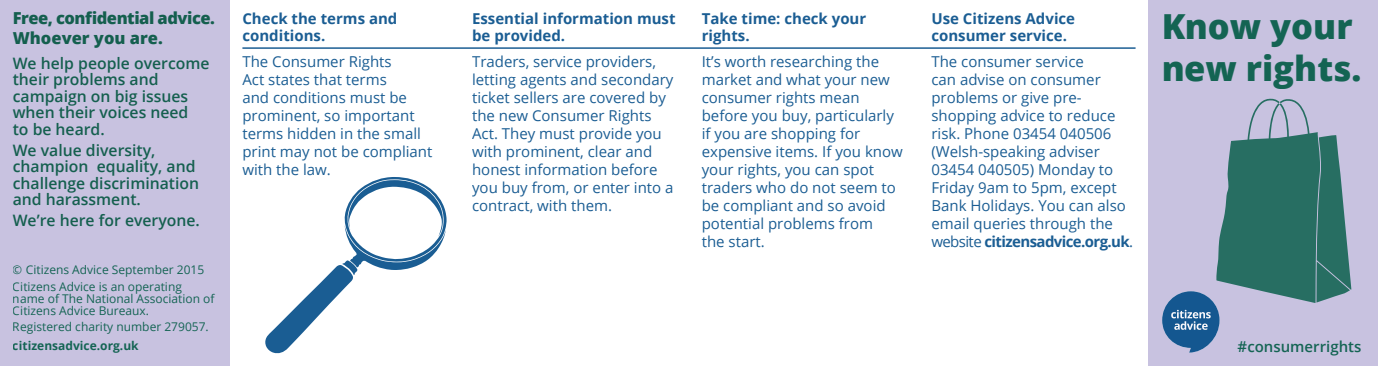
<style>
.page{position:relative;width:1378px;height:366px;background:#fff}
.page>*{position:absolute;margin:0;border:0;box-sizing:border-box;transform-origin:0 0}
.t1{font:800 34.5px/41.4px "Open Sans";color:#005a44}
.t2{font:800 16.5px/19.5px "Open Sans";letter-spacing:-.03em;color:#00543e}
.t3{font:600 15.75px/16.5px "Open Sans";color:#00543e}
.t4{font:15px/18px "Open Sans";color:#004b87}
.t5{font:700 15px/16.5px "Open Sans";color:#004b87}
.t6{font:600 15px "Open Sans";color:#005a44}
.t7{font:12px/16.2px "Open Sans";color:#005a44}
.t8{font:700 12px "Open Sans";color:#005a44}
.s1{font-weight:700}
</style>
<div class="page">
<div style="left:0;top:0;width:230px;height:366px;background:#c2bcdd"></div>
<div style="left:1148px;top:0;width:230px;height:366px;background:#c2bcdd"></div>
<svg style="left:1162px;top:291px;width:57px;height:61px"></svg>
<svg style="left:1216px;top:99px;width:102px;height:204px;fill:#276e62"></svg>
<svg style="left:1316px;top:134px;width:35px;height:168px"></svg>
<svg style="left:265px;top:177px;width:181px;height:176px"></svg>
<hr style="left:242px;top:47px;width:893px;height:2px;background:#004b87">
<p class="t2" style="left:13px;top:7px;width:204px">Free, confidential advice.<br>Whoever you are.</p>
<p class="t3" style="left:13px;top:54px;width:198px">We help people overcome their problems and campaign on big issues when their voices need<br>to be heard.</p>
<p class="t3" style="left:13px;top:141px;width:188px">We value diversity, champion equality, and challenge discrimination and harassment.</p>
<p class="t3" style="left:13px;top:211px;width:189px">We’re here for everyone.</p>
<p class="t7" style="left:13px;top:261px;width:193px">© Citizens Advice September 2015<br>Citizens Advice is an operating</p>
<p class="t7" style="left:13px;top:292px;width:203px;line-height:12px">name of The National Association of<br>Citizens Advice Bureaux.</p>
<p class="t7" style="left:13px;top:318px;width:198px">Registered charity number 279057.</p>
<p class="t8" style="left:13px;top:336px;width:127px">citizensadvice.org.uk</p>
<p class="t5" style="left:242px;top:10px;width:156px">Check the terms and conditions.</p>
<p class="t4" style="left:242px;top:52px;width:192px">The Consumer Rights<br>Act states that terms<br>and conditions must be prominent, so important terms hidden in the small print may not be compliant with the law.</p>
<p class="t5" style="left:472px;top:10px;width:205px">Essential information must be provided.</p>
<p class="t4" style="left:472px;top:52px;width:203px">Traders, service providers, letting agents and secondary ticket sellers are covered by the new Consumer Rights<br>Act. They must provide you with prominent, clear and honest information before you buy from, or enter into a contract, with them.</p>
<p class="t5" style="left:702px;top:10px;width:166px">Take time: check your rights.</p>
<p class="t4" style="left:702px;top:52px;width:203px">It’s worth researching the market and what your new consumer rights mean before you buy, particularly if you are shopping for expensive items. If you know your rights, you can spot traders who do not seem to be compliant and so avoid potential problems from<br>the start.</p>
<p class="t5" style="left:931px;top:10px;width:145px">Use Citizens Advice consumer service.</p>
<p class="t4" style="left:931px;top:52px;width:203px">The consumer service<br>can advise on consumer problems or give pre&shy;shopping advice to reduce risk. Phone 03454 040506 (Welsh-speaking adviser<br>03454 040505) Monday to<br>Friday 9am to 5pm, except<br>Bank Holidays. You can also email queries through the website <span class="s1">citizensadvice.org.uk</span>.</p>
<h1 class="t1" style="left:1161px;top:4px;width:202px">Know your new rights.</h1>
<p class="t6" style="left:1237px;top:336px;width:125px">#consumerrights</p>
</div>
